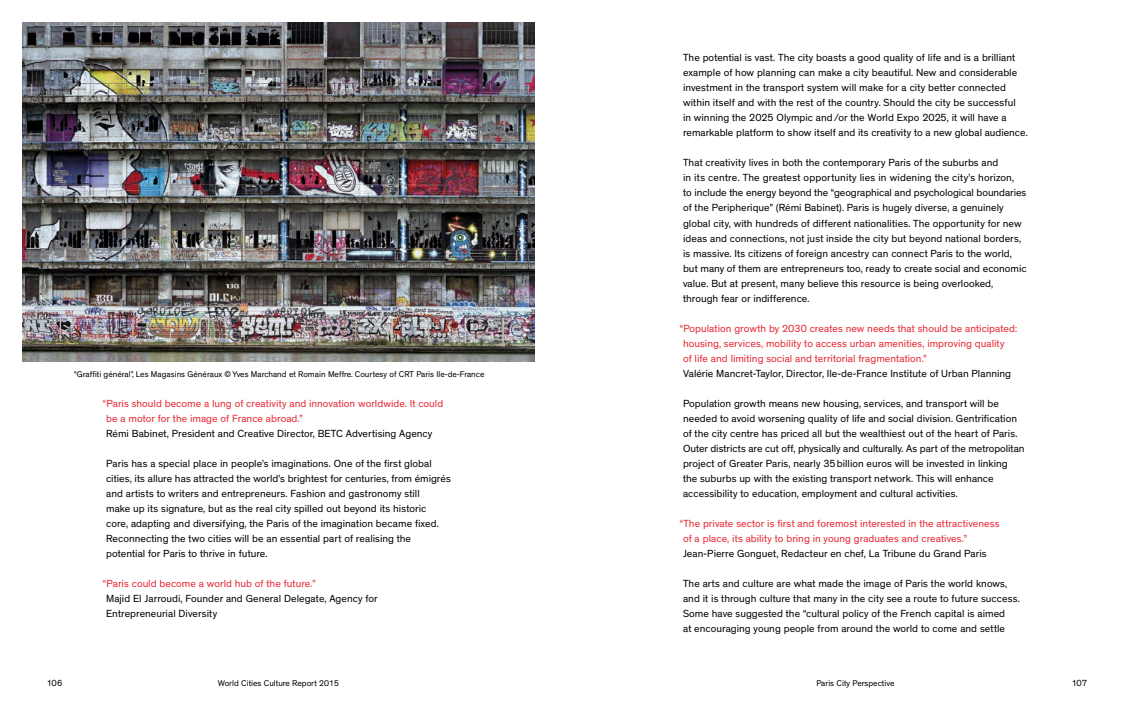
<style>
.page{position:relative;width:1134px;height:709px;background:#fff}
.page>*{position:absolute;margin:0;border:0;box-sizing:border-box;transform-origin:0 0}
.t1{font:10.5px/15px "Theinhardt";color:#000}
.t2{font:10.5px/15px "Theinhardt";color:#e62733}
.t3{font:9px "Theinhardt";letter-spacing:-.025em;color:#000}
.t4{font:8.5px "Theinhardt";color:#000}
</style>
<div class="page">
<img style="left:23px;top:23px;width:511px;height:338px">
<p class="t4" style="left:74px;top:369px;width:412px">“Graffiti général”, Les Magasins Généraux ©Yves Marchand et Romain Meffre. Courtesy of CRT Paris Ile-de-France</p>
<p class="t2" style="left:106px;top:396px;width:339px;text-indent:-3px">“Paris should become a lung of creativity and innovation worldwide. It could be a motor for the image of France abroad.”</p>
<p class="t1" style="left:106px;top:426px;width:328px">Rémi Babinet, President and Creative Director, BETC Advertising Agency</p>
<p class="t1" style="left:106px;top:456px;width:346px">Paris has a special place in people’s imaginations. One of the first global cities, its allure has attracted the world’s brightest for centuries, from émigrés and artists to writers and entrepreneurs. Fashion and gastronomy still<br>make up its signature, but as the real city spilled out beyond its historic core, adapting and diversifying, the Paris of the imagination became fixed.<br>Reconnecting the two cities will be an essential part of realising the potential for Paris to thrive in future.</p>
<p class="t2" style="left:103px;top:576px;width:214px">“Paris could become a world hub of the future.”</p>
<p class="t1" style="left:106px;top:591px;width:273px">Majid El Jarroudi, Founder and General Delegate, Agency for<br>Entrepreneurial Diversity</p>
<p class="t1" style="left:683px;top:51px;width:346px">The potential is vast. The city boasts a good quality of life and is a brilliant example of how planning can make a city beautiful. New and considerable investment in the transport system will make for a city better connected within itself and with the rest of the country. Should the city be successful<br>in winning the 2025 Olympic and/or the World Expo 2025, it will have a remarkable platform to show itself and its creativity to a new global audience.</p>
<p class="t1" style="left:683px;top:156px;width:345px">That creativity lives in both the contemporary Paris of the suburbs and<br>in its centre. The greatest opportunity lies in widening the city’s horizon,<br>to include the energy beyond the “geographical and psychological boundaries of the Peripherique” (Rémi Babinet). Paris is hugely diverse, a genuinely global city, with hundreds of different nationalities. The opportunity for new ideas and connections, not just inside the city but beyond national borders, is massive. Its citizens of foreign ancestry can connect Paris to the world, but many of them are entrepreneurs too, ready to create social and economic value. But at present, many believe this resource is being overlooked, through fear or indifference.</p>
<p class="t2" style="left:683px;top:321px;width:336px;text-indent:-3px">“Population growth by 2030 creates new needs that should be anticipated: housing, services, mobility to access urban amenities, improving quality<br>of life and limiting social and territorial fragmentation.”</p>
<p class="t1" style="left:683px;top:366px;width:329px">Valérie Mancret-Taylor, Director, Ile-de-France Institute of Urban Planning</p>
<p class="t1" style="left:683px;top:396px;width:343px">Population growth means new housing, services, and transport will be needed to avoid worsening quality of life and social division. Gentrification of the city centre has priced all but the wealthiest out of the heart of Paris.<br>Outer districts are cut off, physically and culturally. As part of the metropolitan project of Greater Paris, nearly 35billion euros will be invested in linking the suburbs up with the existing transport network. This will enhance accessibility to education, employment and cultural activities.</p>
<p class="t2" style="left:683px;top:516px;width:318px;text-indent:-3px">“The private sector is first and foremost interested in the attractiveness of a place, its ability to bring in young graduates and creatives.”</p>
<p class="t1" style="left:683px;top:546px;width:305px">Jean-Pierre Gonguet, Redacteur en chef, La Tribune du Grand Paris</p>
<p class="t1" style="left:683px;top:576px;width:338px">The arts and culture are what made the image of Paris the world knows, and it is through culture that many in the city see a route to future success.<br>Some have suggested the “cultural policy of the French capital is aimed<br>at encouraging young people from around the world to come and settle</p>
<p class="t3" style="left:47px;top:678px;width:17px">106</p>
<p class="t4" style="left:218px;top:678px;width:123px">World Cities Culture Report 2015</p>
<p class="t3" style="left:1072px;top:678px;width:17px">107</p>
<p class="t4" style="left:816px;top:678px;width:80px">Paris City Perspective</p>
</div>
